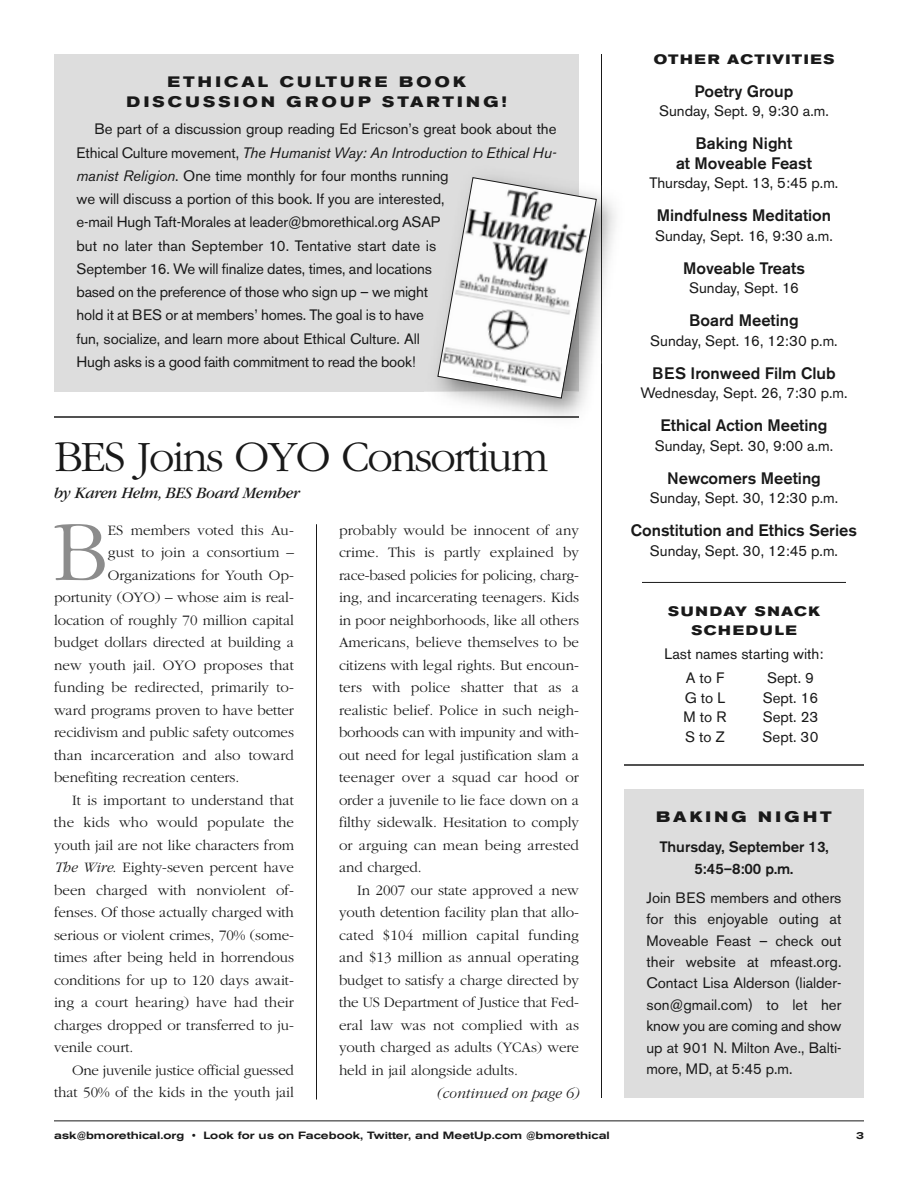
<style>
.page{position:relative;width:918px;height:1188px;background:#fff}
.page>*{position:absolute;margin:0;border:0;box-sizing:border-box;transform-origin:0 0}
.t1{font:300 87.3px "Garamond";color:#8c8c8c}
.t2{font:300 45px "Garamond";letter-spacing:-.04em;color:#191919}
.t3{font:500 16.5px/19.5px "Akzidenz Grotesk BE";color:#191919;text-align:center}
.t4{font:italic 16.5px "Garamond";letter-spacing:-.025em;color:#191919}
.t5{font:300 15px/22.5px "Garamond";letter-spacing:-.005em;color:#191919;text-align:justify}
.t6{font:15px/23.2px "Akzidenz Grotesk BE";letter-spacing:-.005em;color:#191919}
.t7{font:700 expanded 15px/19.5px "Akzidenz Grotesk BE";letter-spacing:.22em;color:#191919;text-align:center}
.t8{font:500 15px/22px "Akzidenz Grotesk BE";color:#191919;text-align:center}
.t9{font:italic 300 15px "Garamond";letter-spacing:-.005em;color:#191919}
.t10{font:700 expanded 13.5px/19.5px "Akzidenz Grotesk BE";letter-spacing:.12em;color:#191919;text-align:center}
.t11{font:700 expanded 13.5px "Akzidenz Grotesk BE";letter-spacing:.1em;color:#191919}
.t12{font:500 expanded 10.5px "Akzidenz Grotesk BE";color:#191919}
.s1{font-style:italic}
</style>
<div class="page">
<hr style="left:316px;top:524px;width:1px;height:576px;background:#191919">
<hr style="left:601px;top:54px;width:1px;height:1044px;background:#191919">
<hr style="left:54px;top:1120px;width:810px;height:1px;background:#191919">
<hr style="left:642px;top:582px;width:204px;height:1px;background:#191919">
<div style="left:54px;top:54px;width:525px;height:338px;background:#ddd"></div>
<img style="left:601px;top:186px;width:1px;height:177px">
<svg style="left:437px;top:177px;width:160px;height:222px"></svg>
<hr style="left:54px;top:416px;width:525px;height:2px;background:#191919">
<div style="left:624px;top:789px;width:240px;height:309px;background:#ddd"></div>
<hr style="left:624px;top:764px;width:240px;height:2px;background:#191919">
<p class="t7" style="left:127px;top:74px;width:381px">ETHICAL CULTURE BOOK<br>DISCUSSION GROUP STARTING!</p>
<p class="t6" style="left:77px;top:119px;width:482px;text-indent:18px">Be part of a discussion group reading Ed Ericson’s great book about the Ethical Culture movement, <span class="s1">The Humanist Way: An Introduction to Ethical Hu&shy;manist Religion</span>. One time monthly for four months running<br>we will discuss a portion of this book. If you are interested,<br>e-mail Hugh Taft-Morales at leader@bmorethical.org ASAP<br>but no later than September 10. Tentative start date is<br>September 16. We will finalize dates, times, and locations<br>based on the preference of those who sign up – we might<br>hold it at BES or at members’ homes. The goal is to have<br>fun, socialize, and learn more about Ethical Culture. All<br>Hugh asks is a good faith commitment to read the book!</p>
<h2 class="t2" style="left:54px;top:429px;width:496px">BES Joins OYO Consortium</h2>
<p class="t4" style="left:54px;top:488px;width:247px">by Karen Helm, BES Board Member</p>
<h1 class="t1" style="left:52px;top:499px;width:57px">B</h1>
<p class="t5" style="left:108px;top:518px;width:188px">ES members voted this Au-</p>
<p class="t5" style="left:108px;top:541px;width:188px">gust to join a consortium –</p>
<p class="t5" style="left:108px;top:563px;width:188px">Organizations for Youth Op-</p>
<p class="t5" style="left:54px;top:586px;width:241px">portunity (OYO) – whose aim is real-</p>
<p class="t5" style="left:54px;top:608px;width:242px">location of roughly 70 million capital</p>
<p class="t5" style="left:54px;top:631px;width:242px">budget dollars directed at building a</p>
<p class="t5" style="left:54px;top:653px;width:242px">new youth jail. OYO proposes that</p>
<p class="t5" style="left:54px;top:676px;width:241px">funding be redirected, primarily to-</p>
<p class="t5" style="left:54px;top:698px;width:242px">ward programs proven to have better</p>
<p class="t5" style="left:54px;top:721px;width:242px">recidivism and public safety outcomes</p>
<p class="t5" style="left:54px;top:743px;width:242px">than incarceration and also toward</p>
<p class="t5" style="left:54px;top:766px;width:187px">benefiting recreation centers.</p>
<p class="t5" style="left:72px;top:788px;width:224px">It is important to understand that</p>
<p class="t5" style="left:54px;top:811px;width:241px">the kids who would populate the</p>
<p class="t5" style="left:54px;top:833px;width:242px">youth jail are not like characters from</p>
<p class="t5" style="left:54px;top:856px;width:241px"><span class="s1">The Wire</span>. Eighty-seven percent have</p>
<p class="t5" style="left:54px;top:878px;width:241px">been charged with nonviolent of-</p>
<p class="t5" style="left:54px;top:901px;width:242px">fenses. Of those actually charged with</p>
<p class="t5" style="left:54px;top:923px;width:241px">serious or violent crimes, 70% (some-</p>
<p class="t5" style="left:54px;top:946px;width:242px">times after being held in horrendous</p>
<p class="t5" style="left:54px;top:968px;width:241px">conditions for up to 120 days await-</p>
<p class="t5" style="left:54px;top:991px;width:242px">ing a court hearing) have had their</p>
<p class="t5" style="left:54px;top:1013px;width:241px">charges dropped or transferred to ju-</p>
<p class="t5" style="left:54px;top:1036px;width:81px">venile court.</p>
<p class="t5" style="left:72px;top:1058px;width:224px">One juvenile justice official guessed</p>
<p class="t5" style="left:54px;top:1081px;width:242px">that 50% of the kids in the youth jail</p>
<p class="t5" style="left:339px;top:518px;width:242px">probably would be innocent of any crime. This is partly explained by race-based policies for policing, charg&shy;ing, and incarcerating teenagers. Kids in poor neighborhoods, like all others Americans, believe themselves to be citizens with legal rights. But encoun&shy;ters with police shatter that as a realistic belief. Police in such neigh&shy;borhoods can with impunity and with&shy;out need for legal justification slam a teenager over a squad car hood or order a juvenile to lie face down on a filthy sidewalk. Hesitation to comply or arguing can mean being arrested and charged.</p>
<p class="t5" style="left:339px;top:878px;width:242px;text-indent:18px">In 2007 our state approved a new youth detention facility plan that allo&shy;cated $104 million capital funding and $13 million as annual operating budget to satisfy a charge directed by the US Department of Justice that Fed&shy;eral law was not complied with as youth charged as adults (YCAs) were held in jail alongside adults.</p>
<p class="t9" style="left:436px;top:1084px;width:144px">(continued on page 6)</p>
<p class="t11" style="left:654px;top:54px;width:182px">OTHER ACTIVITIES</p>
<p class="t3" style="left:695px;top:82px;width:100px">Poetry Group</p>
<p class="t6" style="left:659px;top:101px;width:171px">Sunday, Sept. 9, 9:30 a.m.</p>
<p class="t3" style="left:676px;top:135px;width:137px">Baking Night<br>at Moveable Feast</p>
<p class="t6" style="left:650px;top:173px;width:190px">Thursday, Sept. 13, 5:45 p.m.</p>
<p class="t3" style="left:657px;top:207px;width:176px">Mindfulness Meditation</p>
<p class="t6" style="left:655px;top:225px;width:179px">Sunday, Sept. 16, 9:30 a.m.</p>
<p class="t3" style="left:683px;top:259px;width:123px">Moveable Treats</p>
<p class="t6" style="left:689px;top:278px;width:111px">Sunday, Sept. 16</p>
<p class="t3" style="left:689px;top:312px;width:111px">Board Meeting</p>
<p class="t6" style="left:650px;top:330px;width:189px">Sunday, Sept. 16, 12:30 p.m.</p>
<p class="t3" style="left:652px;top:364px;width:185px">BES Ironweed Film Club</p>
<p class="t6" style="left:640px;top:383px;width:209px">Wednesday, Sept. 26, 7:30 p.m.</p>
<p class="t3" style="left:661px;top:417px;width:168px">Ethical Action Meeting</p>
<p class="t6" style="left:655px;top:435px;width:180px">Sunday, Sept. 30, 9:00 a.m.</p>
<p class="t3" style="left:667px;top:469px;width:155px">Newcomers Meeting</p>
<p class="t6" style="left:650px;top:488px;width:190px">Sunday, Sept. 30, 12:30 p.m.</p>
<p class="t3" style="left:631px;top:522px;width:228px">Constitution and Ethics Series</p>
<p class="t6" style="left:650px;top:540px;width:190px">Sunday, Sept. 30, 12:45 p.m.</p>
<p class="t10" style="left:668px;top:602px;width:153px">SUNDAY SNACK<br>SCHEDULE</p>
<p class="t6" style="left:686px;top:643px;width:139px;line-height:24px;text-indent:-21px">Last names starting with:<br>AtoF</p>
<p class="t6" style="left:767px;top:668px;width:48px">Sept. 9</p>
<p class="t6" style="left:685px;top:687px;width:42px">GtoL</p>
<p class="t6" style="left:763px;top:687px;width:57px">Sept. 16</p>
<p class="t6" style="left:684px;top:707px;width:44px">MtoR</p>
<p class="t6" style="left:763px;top:707px;width:57px">Sept. 23</p>
<p class="t6" style="left:685px;top:726px;width:41px">StoZ</p>
<p class="t6" style="left:763px;top:726px;width:57px">Sept. 30</p>
<p class="t7" style="left:656px;top:809px;width:177px">BAKING NIGHT</p>
<p class="t8" style="left:659px;top:837px;width:171px">Thursday, September 13,<br>5:45–8:00 p.m.</p>
<p class="t6" style="left:646px;top:888px;width:196px;line-height:21.5px;text-align:justify">Join BES members and others for this enjoyable outing at Moveable Feast – check out their website at mfeast.org.<br>Contact Lisa Alderson (lialder&shy;son@gmail.com) to let her know you are coming and show up at 901 N. Milton Ave., Balti&shy;more, MD, at 5:45 p.m.</p>
<p class="t12" style="left:54px;top:1131px;width:557px">ask@bmorethical.org • Look for us on Facebook, Twitter, and MeetUp.com @bmorethical</p>
<p class="t12" style="left:856px;top:1131px;width:9px">3</p>
</div>
